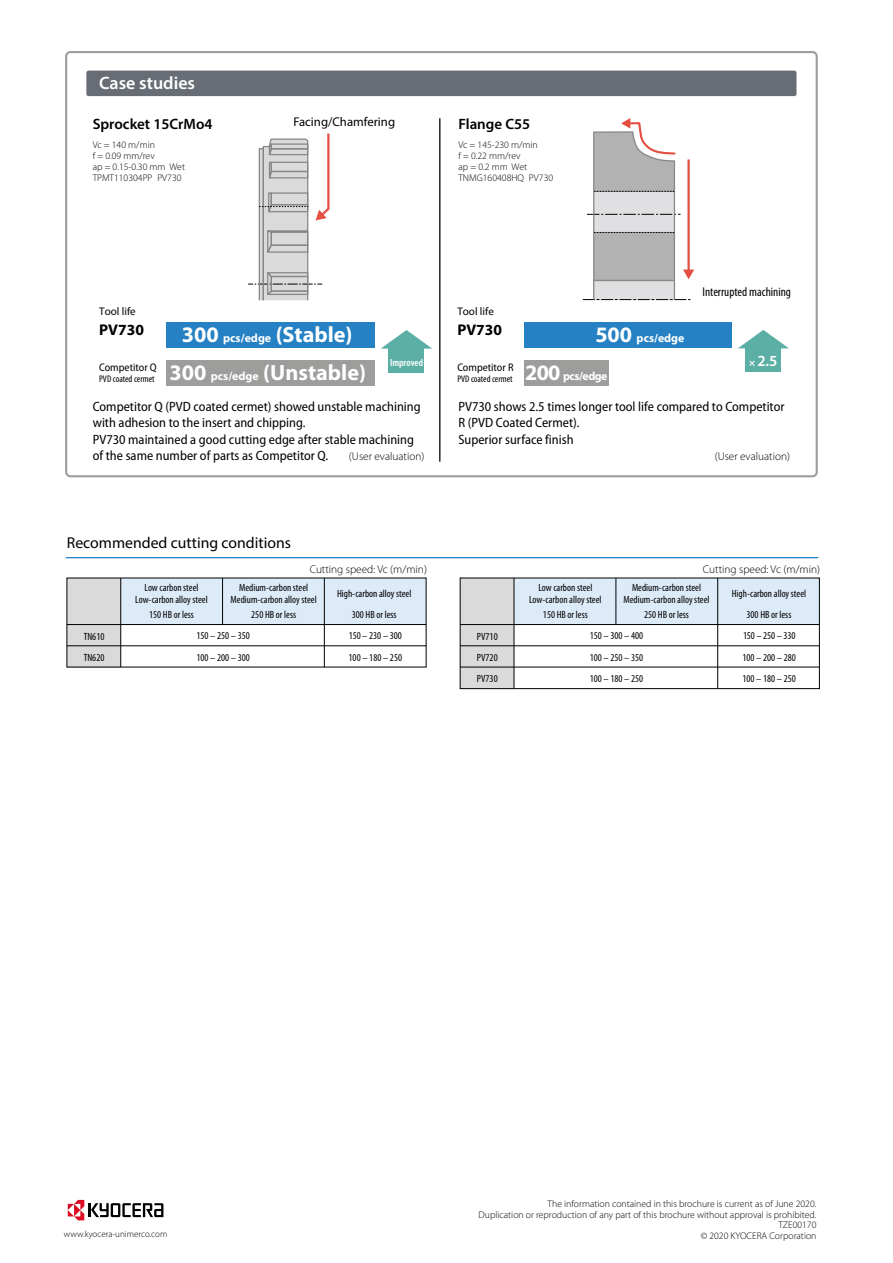
<style>
.page{position:relative;width:893px;height:1263px;background:#fff}
.page>*{position:absolute;margin:0;border:0;box-sizing:border-box;transform-origin:0 0}
.t1{font:700 22.2px/38.4px "Myriad Pro";color:#fff;text-align:center}
.t2{font:600 18px "Myriad Pro";color:#fff}
.t3{font:15.75px "Myriad Pro";color:#000}
.t4{font:700 15.6px "Myriad Pro";color:#000}
.t5{font:700 15.45px "Myriad Pro";color:#000}
.t6{font:600 15.45px "Myriad Pro";color:#fff}
.t7{font:600 15px "Myriad Pro";color:#000}
.t8{font:semi-condensed 13.5px/16.5px "Myriad Pro";color:#000}
.t9{font:condensed 12.75px "Myriad Pro";color:#000}
.t10{font:12.75px "Myriad Pro";color:#000}
.t11{font:700 11.85px "Myriad Pro";letter-spacing:-.02em;color:#fff}
.t12{font:300 11.25px "Myriad Pro";color:#000}
.t13{font:semi-condensed 11.1px "Myriad Pro";color:#000}
.t14{font:11.1px "Myriad Pro";color:#000}
.t15{font:condensed 10.5px/11.7px "Myriad Pro";color:#000;text-align:center}
.t16{font:600 condensed 10.35px "Myriad Pro";color:#fff}
.t17{font:300 9.75px/11.2px "Myriad Pro";color:#000}
.t18{font:condensed 9.6px "Myriad Pro";color:#000}
.t19{font:300 9px "Myriad Pro";color:#000}
.s1{font-size:11.85px}
.s2{font-size:22.05px}
.s3{font-weight:700;font-size:10.35px}
</style>
<div class="page">
<div style="left:65px;top:51px;width:753px;height:426px;border:2px solid #9d9d9c;border-radius:4px"></div>
<svg style="left:583px;top:118px;width:111px;height:183px"></svg>
<hr style="left:439px;top:119px;width:1px;height:342px;background:#000">
<div style="left:86px;top:71px;width:710px;height:25px;background:#676c75;border-radius:2px"></div>
<svg style="left:68px;top:1200px;width:95px;height:20px"></svg>
<svg style="left:248px;top:133px;width:82px;height:168px"></svg>
<div style="left:524px;top:323px;width:207px;height:25px;background:#2581c4"></div>
<div style="left:524px;top:360px;width:85px;height:25px;background:#9d9d9c"></div>
<div style="left:745px;top:345px;width:36px;height:27px;background:#5bafa5"></div>
<svg style="left:738px;top:330px;width:51px;height:18px"></svg>
<div style="left:166px;top:323px;width:208px;height:25px;background:#2581c4"></div>
<div style="left:166px;top:360px;width:208px;height:26px;background:#9d9d9c"></div>
<div style="left:389px;top:345px;width:35px;height:27px;background:#5bafa5"></div>
<svg style="left:381px;top:330px;width:51px;height:19px"></svg>
<hr style="left:66px;top:557px;width:752px;height:1px;background:#2581c4">
<div style="left:121px;top:578px;width:305px;height:46px;background:#ddebf9"></div>
<div style="left:67px;top:578px;width:54px;height:89px;background:#dadada"></div>
<hr style="left:67px;top:624px;width:359px;height:1px;background:#000">
<hr style="left:67px;top:645px;width:359px;height:1px;background:#000">
<hr style="left:324px;top:578px;width:1px;height:89px;background:#000">
<hr style="left:222px;top:578px;width:1px;height:46px;background:#000">
<hr style="left:120px;top:578px;width:1px;height:89px;background:#000">
<div style="left:514px;top:578px;width:305px;height:46px;background:#ddebf9"></div>
<div style="left:460px;top:578px;width:54px;height:111px;background:#dadada"></div>
<div style="left:460px;top:578px;width:360px;height:111px;border:1px solid #000"></div>
<hr style="left:460px;top:624px;width:359px;height:1px;background:#000">
<hr style="left:460px;top:645px;width:359px;height:1px;background:#000">
<hr style="left:460px;top:667px;width:359px;height:1px;background:#000">
<hr style="left:717px;top:578px;width:1px;height:111px;background:#000">
<hr style="left:616px;top:578px;width:1px;height:46px;background:#000">
<hr style="left:514px;top:578px;width:1px;height:111px;background:#000">
<h2 class="t2" style="left:99px;top:72px;width:98px">Case studies</h2>
<h3 class="t7" style="left:93px;top:115px;width:121px">Sprocket 15CrMo4</h3>
<p class="t17" style="left:93px;top:139px;width:94px">Vc = 140 m/min<br>f = 0.09 mm/rev<br>ap = 0.15-0.30 mm Wet<br>TPMT110304PP PV730</p>
<p class="t10" style="left:293px;top:115px;width:103px">Facing/Chamfering</p>
<h3 class="t7" style="left:458px;top:115px;width:73px">Flange C55</h3>
<p class="t17" style="left:458px;top:139px;width:96px">Vc = 145-230 m/min<br>f = 0.22 mm/rev<br>ap = 0.2 mm Wet<br>TNMG160408HQ PV730</p>
<p class="t9" style="left:703px;top:285px;width:90px">Interrupted machining</p>
<p class="t14" style="left:99px;top:304px;width:38px">Tool life</p>
<h3 class="t4" style="left:99px;top:319px;width:46px">PV730</h3>
<h1 class="t1" style="left:169px;top:315px;width:198px">300 <span class="s1">pcs/edge</span> (Stable)<br>300 <span class="s1">pcs/edge</span> (Unstable)</h1>
<p class="t13" style="left:99px;top:360px;width:59px">Competitor Q</p>
<p class="t18" style="left:99px;top:373px;width:57px">PVD coated cermet</p>
<p class="t16" style="left:390px;top:356px;width:34px">Improved</p>
<p class="t14" style="left:457px;top:304px;width:38px">Tool life</p>
<h3 class="t5" style="left:457px;top:319px;width:46px">PV730</h3>
<p class="t11" style="left:595px;top:330px;width:91px"><span class="s2">500</span> pcs/edge</p>
<p class="t11" style="left:525px;top:368px;width:84px"><span class="s2">200</span> pcs/edge</p>
<p class="t13" style="left:457px;top:360px;width:58px">Competitor R</p>
<p class="t18" style="left:457px;top:373px;width:57px">PVD coated cermet</p>
<h3 class="t6" style="left:749px;top:352px;width:30px"><span class="s3">×</span> 2.5</h3>
<p class="t8" style="left:93px;top:398px;width:329px">Competitor Q (PVD coated cermet) showed unstable machining with adhesion to the insert and chipping.<br>PV730 maintained a good cutting edge after stable machining of the same number of parts as Competitor Q.</p>
<p class="t12" style="left:349px;top:450px;width:77px">(User evaluation)</p>
<p class="t8" style="left:458px;top:398px;width:328px">PV730 shows 2.5 times longer tool life compared to Competitor<br>R (PVD Coated Cermet).<br>Superior surface finish</p>
<p class="t12" style="left:715px;top:450px;width:77px">(User evaluation)</p>
<h3 class="t3" style="left:67px;top:533px;width:226px">Recommended cutting conditions</h3>
<p class="t12" style="left:310px;top:562px;width:119px">Cutting speed: Vc (m/min)</p>
<p class="t12" style="left:703px;top:562px;width:119px">Cutting speed: Vc (m/min)</p>
<p class="t15" style="left:84px;top:625px;width:22px;line-height:21px;text-align:left">TN610<br>TN620</p>
<p class="t15" style="left:135px;top:582px;width:74px">Low carbon steel<br>Low-carbon alloy steel</p>
<p class="t15" style="left:149px;top:608px;width:46px">150 HB or less</p>
<p class="t15" style="left:197px;top:625px;width:55px;line-height:21.5px;text-align:left">150 – 250 – 350<br>100 – 200 – 300</p>
<p class="t15" style="left:349px;top:625px;width:55px;line-height:21.5px;text-align:left">150 – 230 – 300<br>100 – 180 – 250</p>
<p class="t15" style="left:231px;top:582px;width:88px">Medium-carbon steel<br>Medium-carbon alloy steel</p>
<p class="t15" style="left:251px;top:608px;width:46px">250 HB or less</p>
<p class="t15" style="left:337px;top:583px;width:76px;line-height:20.5px">High-carbon alloy steel<br>300 HB or less</p>
<p class="t15" style="left:477px;top:630px;width:22px">PV710</p>
<p class="t15" style="left:477px;top:672px;width:22px">PV730</p>
<p class="t15" style="left:477px;top:651px;width:22px">PV720</p>
<p class="t15" style="left:529px;top:582px;width:74px">Low carbon steel<br>Low-carbon alloy steel</p>
<p class="t15" style="left:543px;top:608px;width:46px">150 HB or less</p>
<p class="t15" style="left:590px;top:625px;width:55px;line-height:21.3px;text-align:justify">150 – 300 – 400<br>100 – 250 – 350<br>100 – 180 – 250</p>
<p class="t15" style="left:742px;top:625px;width:55px;line-height:21.3px;text-align:justify">150 – 250 – 330<br>100 – 200 – 280<br>100 – 180 – 250</p>
<p class="t15" style="left:623px;top:582px;width:88px">Medium-carbon steel<br>Medium-carbon alloy steel</p>
<p class="t15" style="left:644px;top:608px;width:46px">250 HB or less</p>
<p class="t15" style="left:732px;top:583px;width:76px;line-height:20.5px">High-carbon alloy steel<br>300 HB or less</p>
<p class="t17" style="left:479px;top:1199px;width:339px;line-height:10.5px;text-align:right">The information contained in this brochure is current as of June 2020.<br>Duplication or reproduction of any part of this brochure without approval is prohibited.<br>TZE00170</p>
<p class="t19" style="left:64px;top:1229px;width:105px">www.kyocera-unimerco.com</p>
<p class="t17" style="left:701px;top:1230px;width:117px">© 2020 KYOCERA Corporation</p>
</div>
